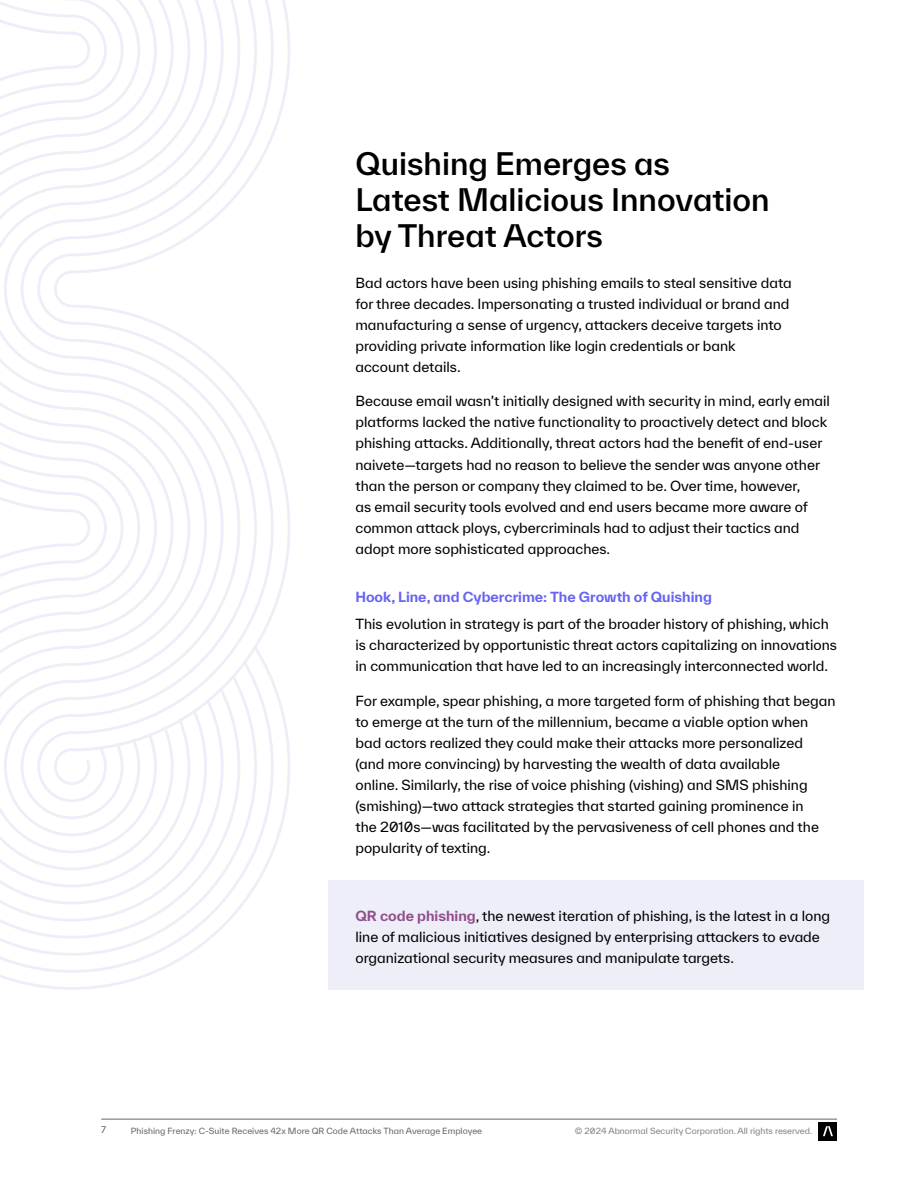
<style>
.page{position:relative;width:918px;height:1188px;background:#fff}
.page>*{position:absolute;margin:0;border:0;box-sizing:border-box;transform-origin:0 0}
.t1{font:500 30px/36px "TWK Everett";color:#000}
.t2{font:13.5px/21px "TWK Everett";color:#000}
.t3{font:700 13.5px "TWK Everett";color:#6863f2}
.t4{font:9px "TWK Everett";color:#666}
.t5{font:8.25px "TWK Everett";color:#666}
.t6{font:8.25px "TWK Everett";color:#808285}
.s1{font-weight:700;color:#924e8c}
</style>
<div class="page">
<svg style="left:0;top:666px;width:290px;height:324px"></svg>
<svg style="left:72px;top:666px;width:218px;height:85px"></svg>
<svg style="left:72px;top:666px;width:202px;height:68px"></svg>
<svg style="left:72px;top:666px;width:152px;height:17px"></svg>
<svg style="left:0;top:0;width:290px;height:666px"></svg>
<hr style="left:101px;top:1119px;width:736px;height:1px;background:#666">
<div style="left:819px;top:1122px;width:18px;height:18px;background:#000"></div>
<svg style="left:823px;top:1126px;width:10px;height:10px"></svg>
<div style="left:328px;top:880px;width:536px;height:110px;background:#eeeef9"></div>
<h1 class="t1" style="left:355px;top:145px;width:416px">Quishing Emerges as<br>Latest Malicious Innovation by Threat Actors</h1>
<p class="t2" style="left:355px;top:272px;width:438px">Bad actors have been using phishing emails to steal sensitive data for three decades. Impersonating a trusted individual or brand and manufacturing a sense of urgency, attackers deceive targets into providing private information like login credentials or bank account details.</p>
<p class="t2" style="left:355px;top:391px;width:476px">Because email wasn’t initially designed with security in mind, early email platforms lacked the native functionality to proactively detect and block phishing attacks. Additionally, threat actors had the benefit of end-user naivete—targets had no reason to believe the sender was anyone other than the person or company they claimed to be. Over time, however,<br>as email security tools evolved and end users became more aware of common attack ploys, cybercriminals had to adjust their tactics and adopt more sophisticated approaches.</p>
<p class="t3" style="left:355px;top:587px;width:358px">Hook, Line, and Cybercrime: The Growth of Quishing</p>
<p class="t2" style="left:355px;top:614px;width:483px">This evolution in strategy is part of the broader history of phishing, which is characterized by opportunistic threat actors capitalizing on innovations in communication that have led to an increasingly interconnected world.</p>
<p class="t2" style="left:355px;top:690px;width:482px">For example, spear phishing, a more targeted form of phishing that began to emerge at the turn of the millennium, became a viable option when bad actors realized they could make their attacks more personalized<br>(and more convincing) by harvesting the wealth of data available<br>online. Similarly, the rise of voice phishing (vishing) and SMS phishing (smishing)—two attack strategies that started gaining prominence in<br>the 2010s—was facilitated by the pervasiveness of cell phones and the popularity of texting.</p>
<p class="t2" style="left:355px;top:905px;width:476px"><span class="s1">QR code phishing</span>, the newest iteration of phishing, is the latest in a long line of malicious initiatives designed by enterprising attackers to evade organizational security measures and manipulate targets.</p>
<p class="t4" style="left:101px;top:1124px;width:6px">7</p>
<p class="t5" style="left:131px;top:1125px;width:353px">Phishing Frenzy: C-Suite Receives 42x More QR Code Attacks Than Average Employee</p>
<p class="t6" style="left:575px;top:1125px;width:239px">© 2024 Abnormal Security Corporation. All rights reserved.</p>
</div>
